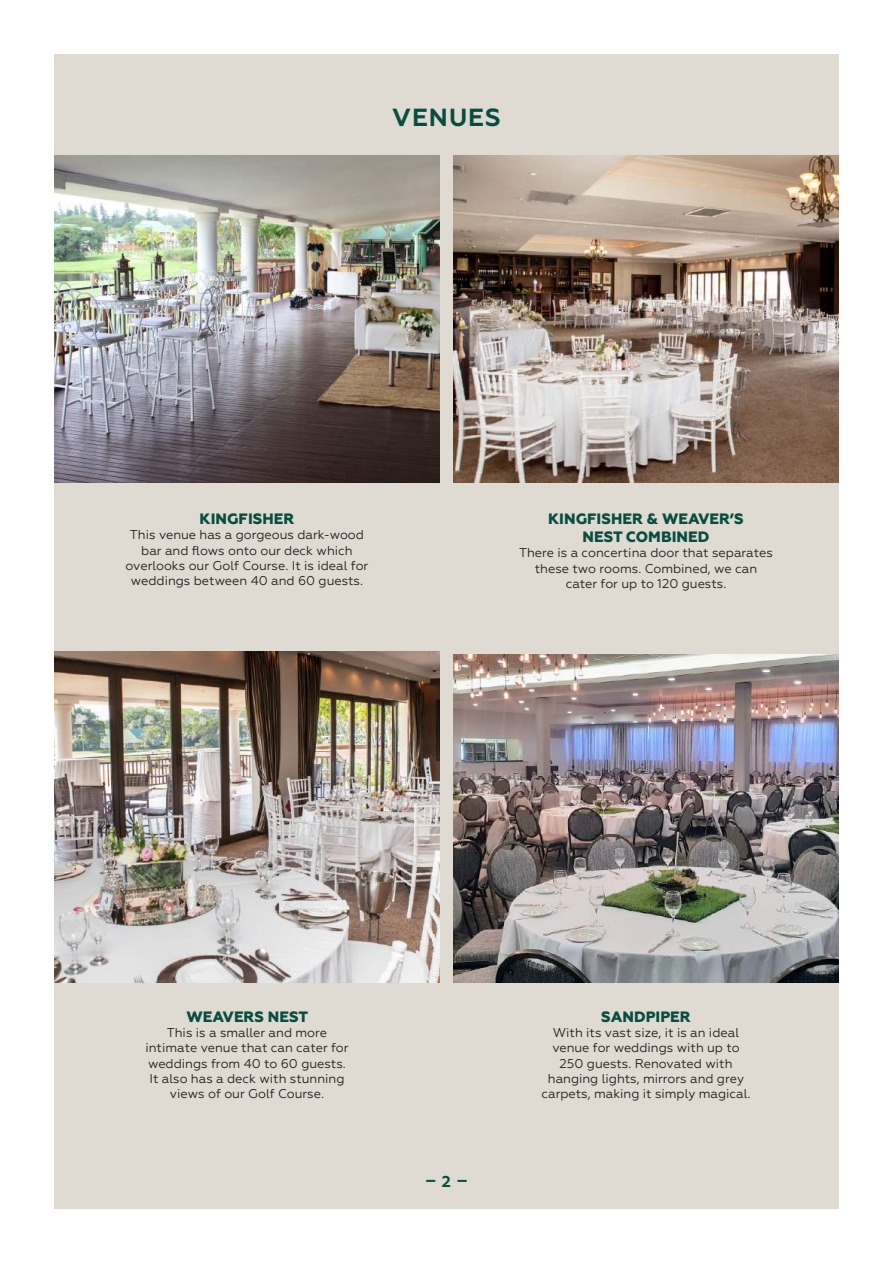
<style>
.page{position:relative;width:893px;height:1263px;background:#fff}
.page>*{position:absolute;margin:0;border:0;box-sizing:border-box;transform-origin:0 0}
.t1{font:700 24.75px "Geometria";letter-spacing:.04em;color:#084e40}
.t2{font:700 15.75px "Geometria";color:#084e40}
.t3{font:800 15px/18px "Geometria";color:#084e40;text-align:center}
.t4{font:12.75px/15.3px "Geometria";color:#231f20;text-align:center}
</style>
<div class="page">
<div style="left:54px;top:54px;width:785px;height:1155px;background:#dfdbd3"></div>
<img style="left:453px;top:155px;width:386px;height:328px">
<img style="left:453px;top:654px;width:386px;height:328px">
<img style="left:54px;top:652px;width:386px;height:330px">
<img style="left:54px;top:155px;width:386px;height:328px">
<h1 class="t1" style="left:392px;top:102px;width:110px">VENUES</h1>
<p class="t3" style="left:200px;top:510px;width:96px">KINGFISHER</p>
<p class="t4" style="left:126px;top:527px;width:244px">This venue has a gorgeous dark-wood bar and flows onto our deck which overlooks our Golf Course. It is ideal for weddings between 40 and 60 guests.</p>
<p class="t3" style="left:548px;top:510px;width:197px">KINGFISHER &amp; WEAVER’S<br>NEST COMBINED</p>
<p class="t4" style="left:519px;top:545px;width:255px">There is a concertina door that separates these two rooms. Combined, we can cater for up to 120 guests.</p>
<p class="t3" style="left:186px;top:1008px;width:123px">WEAVERS NEST</p>
<p class="t4" style="left:145px;top:1025px;width:205px">This is a smaller and more intimate venue that can cater for weddings from 40 to 60 guests.<br>It also has a deck with stunning views of our Golf Course.</p>
<p class="t2" style="left:425px;top:1172px;width:45px">– 2 –</p>
<p class="t3" style="left:601px;top:1008px;width:91px">SANDPIPER</p>
<p class="t4" style="left:541px;top:1025px;width:211px">With its vast size, it is an ideal venue for weddings with up to<br>250 guests. Renovated with hanging lights, mirrors and grey carpets, making it simply magical.</p>
</div>
